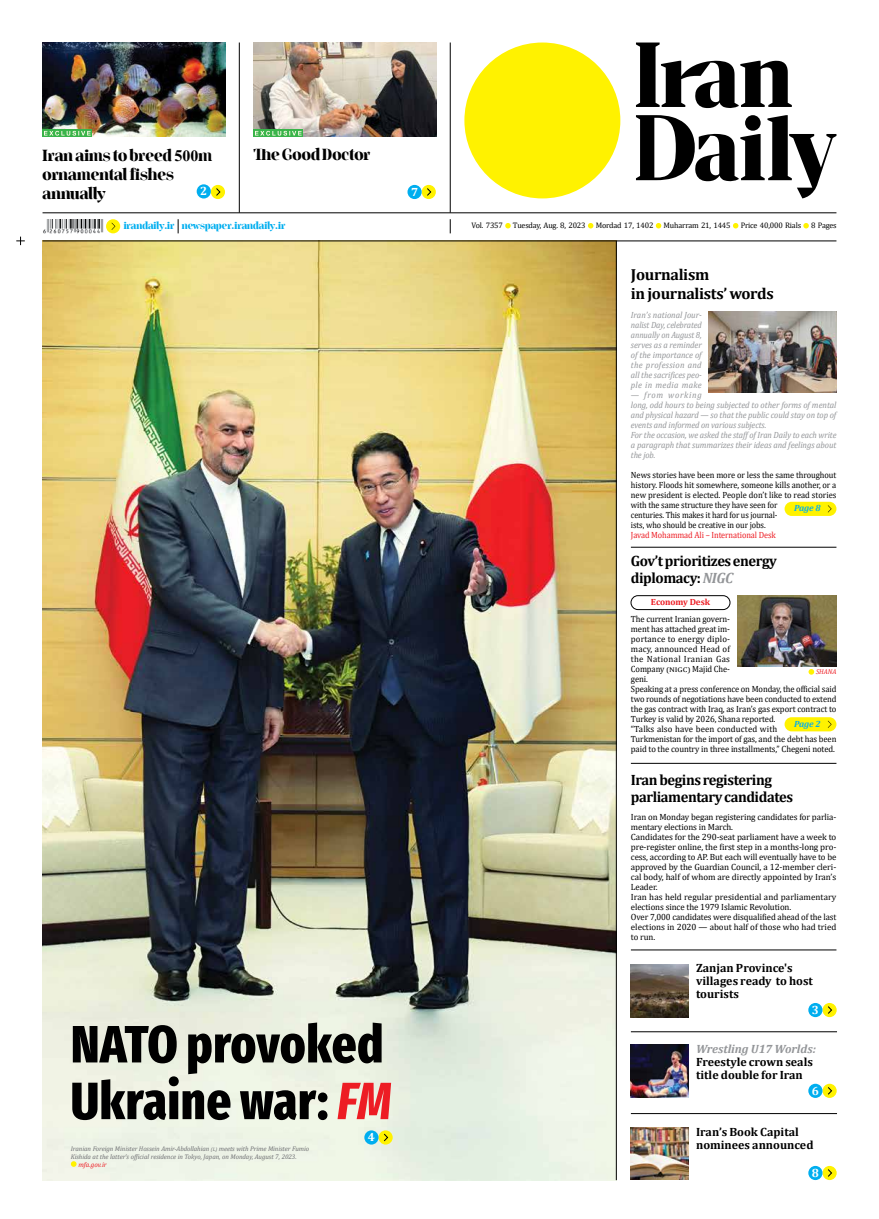
<style>
.page{position:relative;width:879px;height:1219px;background:#fff}
.page>*{position:absolute;margin:0;border:0;box-sizing:border-box;transform-origin:0 0}
.t1{font:800 52.4px/56.7px "Fira Sans Compressed";letter-spacing:.01em;color:#000}
.t2{font:700 16px/19px "Jaymont PERSONAL";color:#000}
.t3{font:700 16px/19.2px "Cambria";letter-spacing:-.02em;color:#000}
.t4{font:700 15px/17.2px "Cambria";letter-spacing:-.03em;color:#000}
.t5{font:700 12px/13px "Cambria";color:#000}
.t6{font:italic 700 12px "Cambria";color:#939598}
.t7{font:700 12px "Cambria";color:#fff}
.t8{font:700 10px "Jaymont PERSONAL";color:#00aeef}
.t9{font:9px/10px "Cambria";letter-spacing:-.01em;color:#000}
.t10{font:9px/10px "Cambria";letter-spacing:-.01em;color:#000;scale:.95 1}
.t11{font:italic 9px/10px "Cambria";letter-spacing:-.01em;color:#939598;text-align:justify;scale:.94 1}
.t12{font:9px/10px "Cambria";letter-spacing:-.01em;color:#000;scale:.94 1}
.t13{font:9px "Cambria";letter-spacing:-.01em;color:#ed1d24;scale:.92 1}
.t14{font:700 9px "Cambria";letter-spacing:-.01em;color:#ed1d24}
.t15{font:italic 700 9px "Cambria";letter-spacing:-.015em;color:#00aeef}
.t16{font:8px "Cambria";letter-spacing:-.02em;color:#000}
.t17{font:italic 7px "Cambria";color:#ed1d24}
.t18{font:italic 6.8px/8px "Cambria";letter-spacing:-.01em;color:#6d6e71}
.s1{font-family:"ID Titr"}
.s2{font-style:italic;color:#939598}
.s3{font-size:6.8px}
.s4{font-weight:700;font-style:italic;color:#ed1d24}
.s5{font-size:5.1px}
</style>
<div class="page">
<svg style="left:808px;top:669px;width:6px;height:6px"></svg>
<svg style="left:505px;top:223px;width:6px;height:5px"></svg>
<svg style="left:588px;top:223px;width:5px;height:5px"></svg>
<svg style="left:656px;top:223px;width:5px;height:5px"></svg>
<svg style="left:733px;top:223px;width:5px;height:5px"></svg>
<svg style="left:803px;top:223px;width:6px;height:5px"></svg>
<hr style="left:43px;top:241px;width:793px;height:1px;background:#000">
<img style="left:43px;top:219px;width:61px;height:14px">
<svg style="left:178px;top:219px;width:1px;height:14px"></svg>
<div style="left:106px;top:219px;width:14px;height:14px;background:#fff200;border-radius:50%"></div>
<svg style="left:111px;top:223px;width:4px;height:7px"></svg>
<svg style="left:450px;top:219px;width:1px;height:14px"></svg>
<hr style="left:43px;top:213px;width:793px;height:1px;background:#000">
<hr style="left:450px;top:43px;width:1px;height:170px;background:#000">
<hr style="left:239px;top:43px;width:1px;height:170px;background:#000">
<div style="left:211px;top:185px;width:14px;height:14px;background:#fff200;border-radius:50%"></div>
<svg style="left:216px;top:188px;width:4px;height:8px"></svg>
<div style="left:197px;top:184px;width:14px;height:15px;background:#00aeef;border-radius:50%"></div>
<div style="left:422px;top:185px;width:14px;height:14px;background:#fff200;border-radius:50%"></div>
<svg style="left:427px;top:188px;width:4px;height:8px"></svg>
<div style="left:407px;top:185px;width:15px;height:14px;background:#00aeef;border-radius:50%"></div>
<img style="left:253px;top:43px;width:183px;height:94px">
<img style="left:43px;top:43px;width:182px;height:94px">
<div style="left:464px;top:43px;width:156px;height:155px;background:#fff200;border-radius:50%"></div>
<svg style="left:636px;top:43px;width:200px;height:155px"></svg>
<hr style="left:631px;top:1113px;width:206px;height:1px;background:#000">
<hr style="left:631px;top:1032px;width:206px;height:1px;background:#000">
<img style="left:631px;top:1128px;width:57px;height:52px">
<img style="left:631px;top:1045px;width:57px;height:53px">
<div style="left:822px;top:1084px;width:14px;height:14px;background:#fff200;border-radius:50%"></div>
<svg style="left:828px;top:1087px;width:4px;height:8px"></svg>
<div style="left:808px;top:1084px;width:14px;height:14px;background:#00aeef;border-radius:50%"></div>
<div style="left:822px;top:1166px;width:14px;height:14px;background:#fff200;border-radius:50%"></div>
<svg style="left:828px;top:1169px;width:4px;height:8px"></svg>
<div style="left:808px;top:1166px;width:14px;height:14px;background:#00aeef;border-radius:50%"></div>
<img style="left:631px;top:964px;width:57px;height:53px">
<div style="left:822px;top:1003px;width:14px;height:14px;background:#fff200;border-radius:50%"></div>
<svg style="left:828px;top:1006px;width:4px;height:8px"></svg>
<div style="left:808px;top:1003px;width:14px;height:14px;background:#00aeef;border-radius:50%"></div>
<hr style="left:631px;top:547px;width:205px;height:1px;background:#000">
<hr style="left:631px;top:763px;width:205px;height:1px;background:#000">
<hr style="left:631px;top:950px;width:205px;height:1px;background:#000">
<div style="left:631px;top:595px;width:99px;height:15px;border:1px solid #000;border-radius:7px"></div>
<hr style="left:616px;top:241px;width:1px;height:939px;background:#000">
<img style="left:43px;top:241px;width:573px;height:939px">
<div style="left:784px;top:717px;width:52px;height:14px;background:#fff200;border-radius:7px"></div>
<svg style="left:828px;top:721px;width:3px;height:7px"></svg>
<div style="left:784px;top:502px;width:52px;height:14px;background:#fff200;border-radius:7px"></div>
<img style="left:737px;top:595px;width:99px;height:71px">
<img style="left:709px;top:312px;width:127px;height:81px">
<div style="left:378px;top:1130px;width:15px;height:14px;background:#fff200;border-radius:50%"></div>
<svg style="left:384px;top:1133px;width:4px;height:9px"></svg>
<div style="left:364px;top:1130px;width:14px;height:14px;background:#00aeef;border-radius:50%"></div>
<div style="left:43px;top:130px;width:49px;height:7px;background:#39b44a"></div>
<svg style="left:44px;top:131px;width:47px;height:5px"></svg>
<div style="left:253px;top:130px;width:50px;height:7px;background:#39b44a"></div>
<svg style="left:255px;top:131px;width:47px;height:5px"></svg>
<svg style="left:71px;top:1161px;width:6px;height:6px"></svg>
<svg style="left:16px;top:237px;width:9px;height:8px"></svg>
<h2 class="t2" style="left:43px;top:147px;width:171px">Iran aims to breed <span class="s1">500</span>m</h2>
<h2 class="t2" style="left:253px;top:147px;width:118px">The Good Doctor</h2>
<h2 class="t2" style="left:43px;top:166px;width:133px">ornamental fishes annually</h2>
<h3 class="t7" style="left:200px;top:187px;width:9px">2</h3>
<h3 class="t7" style="left:411px;top:188px;width:9px">7</h3>
<p class="t8" style="left:124px;top:221px;width:163px">irandaily.ir newspaper.irandaily.ir</p>
<p class="t16" style="left:471px;top:223px;width:367px">Vol. 7357 Tuesday, Aug. 8, 2023 Mordad 17, 1402 Muharram 21, 1445 Price 40,000 Rials 8 Pages</p>
<h2 class="t3" style="left:631px;top:266px;width:144px">Journalism<br>in journalists’ words</h2>
<p class="t11" style="left:631px;top:311px;width:77px">Iran’s national Jour&shy;nalist Day, celebrated annually on August 8, serves as a reminder of the importance of the profession and all the sacrifices peo&shy;ple in media make</p>
<p class="t11" style="left:631px;top:391px;width:220px;text-align:left">— from working<br>long, odd hours to being subjected to other forms of mental and physical hazard — so that the public could stay on top of events and informed on various subjects.<br>For the occasion, we asked the staff of Iran Daily to each write a paragraph that summarizes their ideas and feelings about the job.</p>
<p class="t12" style="left:631px;top:471px;width:220px">News stories have been more or less the same throughout history. Floods hit somewhere, someone kills another, or a new president is elected. People don’t like to read stories with the same structure they have seen for<br>centuries. This makes it hard for us journal-<br>ists, who should be creative in our jobs.</p>
<p class="t13" style="left:631px;top:531px;width:159px">Javad Mohammad Ali – International Desk</p>
<p class="t15" style="left:794px;top:505px;width:28px">Page 8</p>
<h3 class="t4" style="left:631px;top:554px;width:148px">Gov’t prioritizes energy diplomacy: <span class="s2">NIGC</span></h3>
<p class="t14" style="left:651px;top:598px;width:61px">Economy Desk</p>
<p class="t10" style="left:631px;top:615px;width:218px">The current Iranian govern-<br>ment has attached great im-<br>portance to energy diplo-<br>macy, announced Head of<br>the National Iranian Gas<br>Company <span class="s3">(NIGC)</span> Majid Che-<br>geni.<br>Speaking at a press conference on Monday, the official said two rounds of negotiations have been conducted to extend the gas contract with Iraq, as Iran’s gas export contract to Turkey is valid by 2026, Shana reported.<br>“Talks also have been conducted with<br>Turkmenistan for the import of gas, and the debt has been paid to the country in three installments,” Chegeni noted.</p>
<p class="t17" style="left:816px;top:670px;width:22px">SHANA</p>
<p class="t15" style="left:794px;top:720px;width:28px">Page 2</p>
<h3 class="t4" style="left:631px;top:772px;width:164px">Iran begins registering parliamentary candidates</h3>
<p class="t9" style="left:631px;top:813px;width:207px">Iran on Monday began registering candidates for parlia&shy;mentary elections in March.<br>Candidates for the 290-seat parliament have a week to pre-register online, the first step in a months-long pro&shy;cess, according to AP. But each will eventually have to be approved by the Guardian Council, a 12-member cleri&shy;cal body, half of whom are directly appointed by Iran’s Leader.<br>Iran has held regular presidential and parliamentary elections since the 1979 Islamic Revolution.<br>Over 7,000 candidates were disqualified ahead of the last elections in 2020 — about half of those who had tried to run.</p>
<h1 class="t1" style="left:71px;top:1016px;width:322px">NATO provoked<br>Ukraine war: <span class="s4">FM</span></h1>
<p class="t18" style="left:71px;top:1145px;width:240px">Iranian Foreign Minister Hossein Amir-Abdollahian <span class="s5">(L)</span> meets with Prime Minister Fumio<br>Kishida at the latter’s official residence in Tokyo, Japan, on Monday, August 7, 2023.</p>
<p class="t17" style="left:78px;top:1162px;width:30px">mfa.gov.ir</p>
<h3 class="t7" style="left:368px;top:1133px;width:9px">4</h3>
<h3 class="t5" style="left:696px;top:962px;width:118px">Zanjan Province's villages ready to host tourists</h3>
<h3 class="t7" style="left:812px;top:1006px;width:9px">3</h3>
<h3 class="t6" style="left:696px;top:1044px;width:121px">Wrestling U17 Worlds:</h3>
<h3 class="t5" style="left:696px;top:1056px;width:118px">Freestyle crown seals title double for Iran</h3>
<h3 class="t7" style="left:812px;top:1086px;width:9px">6</h3>
<h3 class="t5" style="left:696px;top:1126px;width:119px">Iran’s Book Capital nominees announced</h3>
<h3 class="t7" style="left:812px;top:1168px;width:9px">8</h3>
</div>
